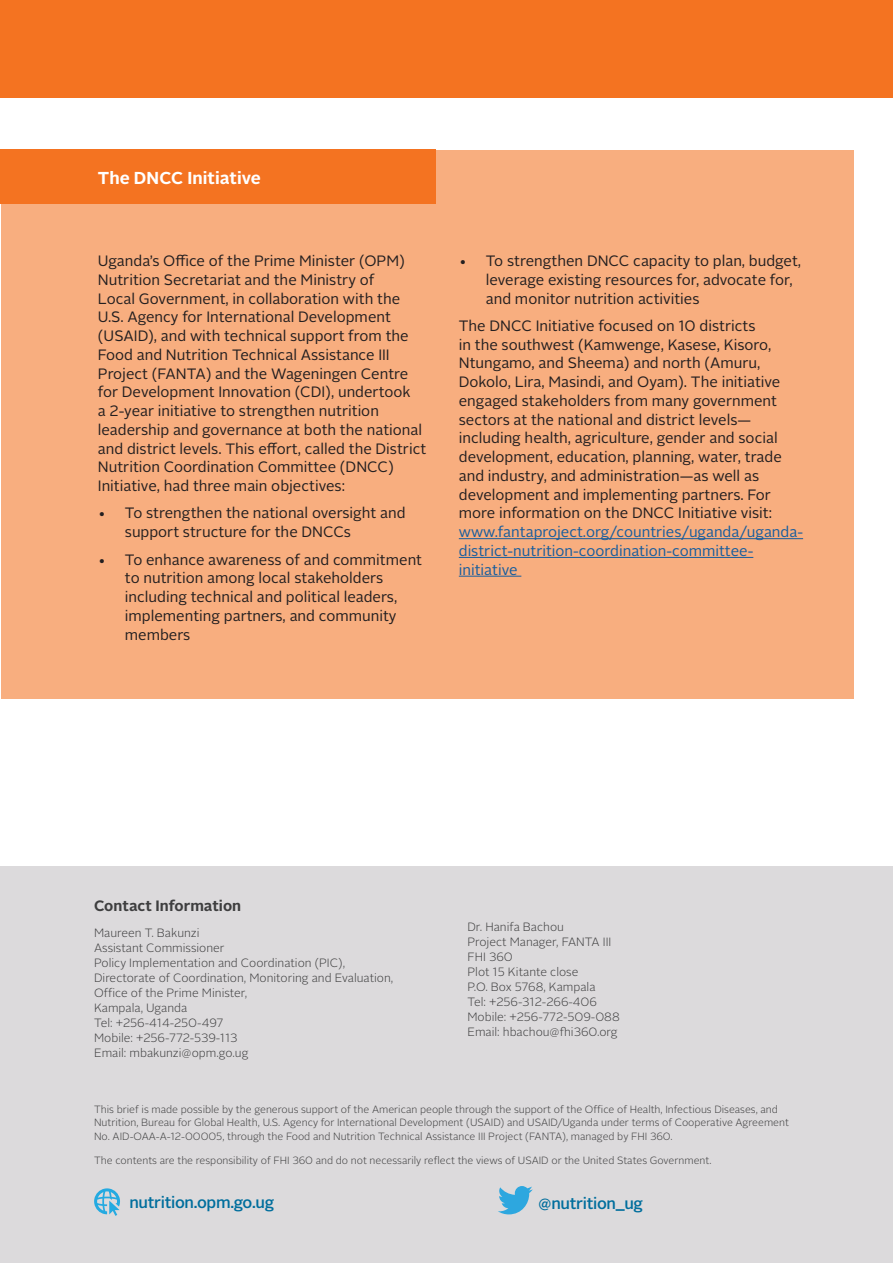
<style>
.page{position:relative;width:893px;height:1263px;background:#fff}
.page>*{position:absolute;margin:0;border:0;box-sizing:border-box;transform-origin:0 0}
.Heading{font:700 17.25px "Alright Sans";color:#fff}
.t1{font:500 16.2px "Alright Sans";letter-spacing:-.02em;color:#006e9d}
.t2{font:15px/18.8px "Alright Sans";color:#231f20}
.t3{font:700 15px "Alright Sans";color:#3e3e3f}
.t4{font:300 12px/15px "Alright Sans";color:#3e3e3f}
.t5{font:300 10.5px/13.5px "Alright Sans";color:#3e3e3f}
.s1{color:#175d9e}
</style>
<div class="page">
<div style="left:0;top:0;width:893px;height:98px;background:#f47321"></div>
<div style="left:1px;top:150px;width:852px;height:549px;background:#f8ae7f"></div>
<hr style="left:459px;top:538px;width:344px;height:1px;background:#175d9e">
<hr style="left:459px;top:557px;width:294px;height:1px;background:#175d9e">
<hr style="left:459px;top:576px;width:62px;height:1px;background:#175d9e">
<div style="left:0;top:150px;width:435px;height:54px;background:#f47321"></div>
<div style="left:0;top:867px;width:893px;height:396px;background:#dcdadc"></div>
<svg style="left:94px;top:1188px;width:26px;height:28px"></svg>
<svg style="left:498px;top:1186px;width:35px;height:28px"></svg>
<p class="Heading" style="left:98px;top:166px;width:164px">The DNCC Initiative</p>
<p class="t2" style="left:98px;top:252px;width:330px">Uganda’s Office of the Prime Minister (OPM)<br>Nutrition Secretariat and the Ministry of<br>Local Government, in collaboration with the U.S. Agency for International Development (USAID), and with technical support from the Food and Nutrition Technical Assistance III Project (FANTA) and the Wageningen Centre for Development Innovation (CDI), undertook<br>a 2-year initiative to strengthen nutrition leadership and governance at both the national and district levels. This effort, called the District Nutrition Coordination Committee (DNCC)<br>Initiative, had three main objectives:</p>
<p class="t2" style="left:125px;top:504px;width:282px;text-indent:-27px">• To strengthen the national oversight and support structure for the DNCCs</p>
<p class="t2" style="left:125px;top:550px;width:299px;text-indent:-27px">• To enhance awareness of and commitment to nutrition among local stakeholders including technical and political leaders, implementing partners, and community members</p>
<p class="t2" style="left:486px;top:252px;width:317px;text-indent:-27px">• To strengthen DNCC capacity to plan, budget, leverage existing resources for, advocate for, and monitor nutrition activities</p>
<p class="t2" style="left:459px;top:317px;width:346px">The DNCC Initiative focused on 10 districts<br>in the southwest (Kamwenge, Kasese, Kisoro, Ntungamo, and Sheema) and north (Amuru, Dokolo, Lira, Masindi, and Oyam). The initiative engaged stakeholders from many government sectors at the national and district levels— including health, agriculture, gender and social development, education, planning, water, trade and industry, and administration—as well as development and implementing partners. For more information on the DNCC Initiative visit: <span class="s1">www.fantaproject.org/countries/uganda/uganda&shy;district-nutrition-coordination-committee&shy;initiative</span></p>
<p class="t3" style="left:94px;top:895px;width:149px">Contact Information</p>
<p class="t4" style="left:94px;top:925px;width:301px">Maureen T. Bakunzi<br>Assistant Commissioner<br>Policy Implementation and Coordination (PIC),<br>Directorate of Coordination, Monitoring and Evaluation,<br>Office of the Prime Minister,<br>Kampala, Uganda<br>Tel: +256-414-250-497<br>Mobile: +256-772-539-113<br>Email: mbakunzi@opm.go.ug</p>
<p class="t4" style="left:467px;top:920px;width:98px">Dr. Hanifa Bachou</p>
<p class="t4" style="left:467px;top:935px;width:145px">Project Manager, FANTA III</p>
<p class="t4" style="left:467px;top:950px;width:47px">FHI 360</p>
<p class="t4" style="left:467px;top:965px;width:112px">Plot 15 Kitante close</p>
<p class="t4" style="left:467px;top:980px;width:130px">P.O. Box 5768, Kampala</p>
<p class="t4" style="left:467px;top:995px;width:131px">Tel: +256-312-266-406</p>
<p class="t4" style="left:467px;top:1010px;width:154px">Mobile: +256-772-509-088</p>
<p class="t4" style="left:467px;top:1025px;width:152px">Email: hbachou@fhi360.org</p>
<p class="t5" style="left:94px;top:1102px;width:696px">This brief is made possible by the generous support of the American people through the support of the Office of Health, Infectious Diseases, and<br>Nutrition, Bureau for Global Health, U.S. Agency for International Development (USAID) and USAID/Uganda under terms of Cooperative Agreement<br>No. AID-OAA-A-12-00005, through the Food and Nutrition Technical Assistance III Project (FANTA), managed by FHI 360.</p>
<p class="t5" style="left:94px;top:1154px;width:619px">The contents are the responsibility of FHI 360 and do not necessarily reflect the views of USAID or the United States Government.</p>
<p class="t1" style="left:129px;top:1191px;width:146px">nutrition.opm.go.ug</p>
<p class="t1" style="left:538px;top:1192px;width:106px">@nutrition_ug</p>
</div>
